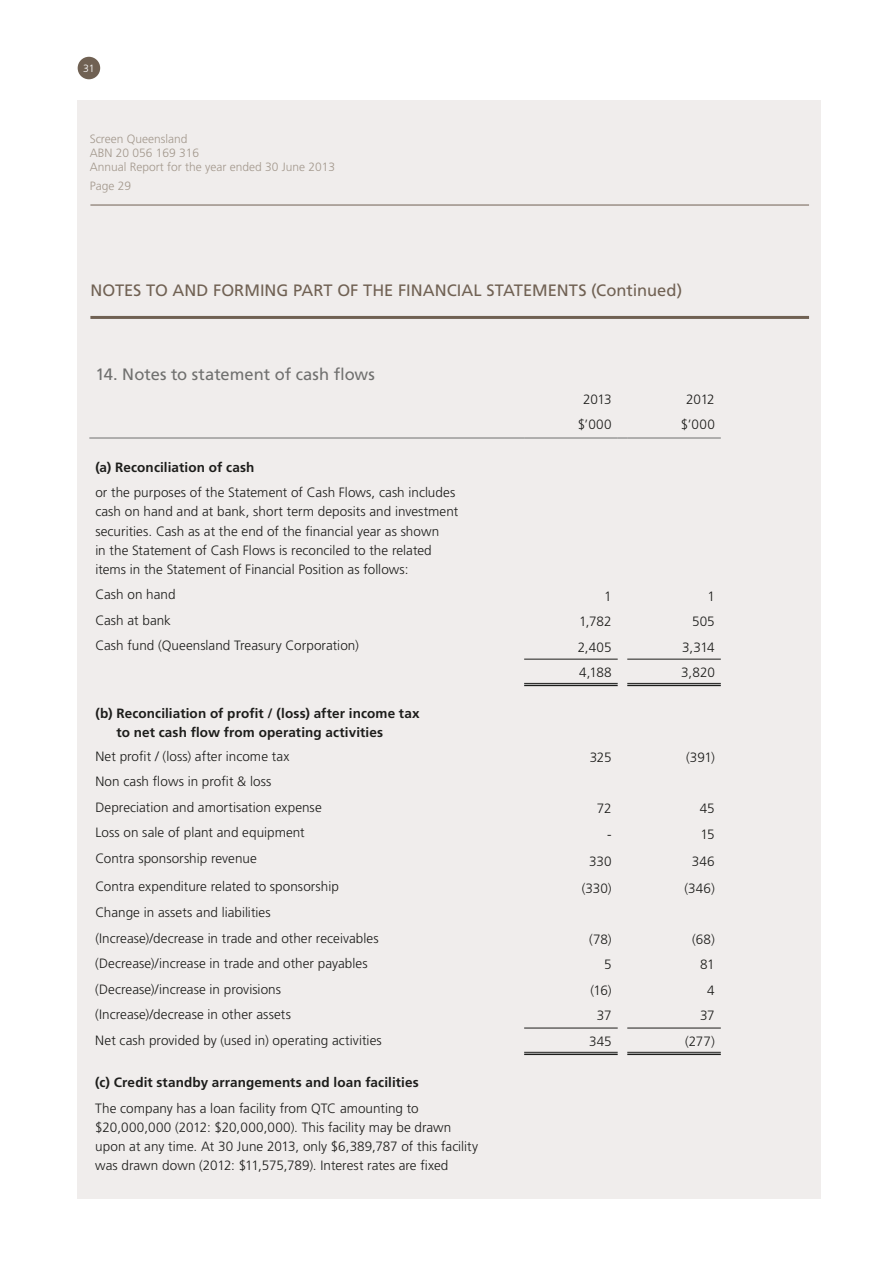
<style>
.page{position:relative;width:893px;height:1263px;background:#fff}
.page>*{position:absolute;margin:0;border:0;box-sizing:border-box;transform-origin:0 0}
.t1{font:16.5px "Frutiger";letter-spacing:.005em;color:#706153}
.t2{font:16.5px "Frutiger";letter-spacing:.005em;color:#70706f}
.t3{font:300 13.5px/19.2px "Frutiger";color:#1d1d1b}
.t4{font:700 13.5px/19.2px "Frutiger";letter-spacing:.01em;color:#1d1d1b}
.t5{font:300 12px/14.4px "Frutiger";color:#a3988d}
.t6{font:300 10.5px "Frutiger";color:#fff}
</style>
<div class="page">
<div style="left:78px;top:101px;width:743px;height:1098px;background:#f0edec"></div>
<hr style="left:90px;top:205px;width:719px;height:1px;background:#706153">
<hr style="left:90px;top:316px;width:719px;height:3px;background:#706153">
<div style="left:78px;top:57px;width:22px;height:22px;background:#706153;border-radius:50%"></div>
<hr style="left:524px;top:683px;width:94px;height:3px;background:#fff">
<hr style="left:627px;top:683px;width:94px;height:3px;background:#fff">
<hr style="left:89px;top:438px;width:435px;height:1px;background:#70706f">
<hr style="left:524px;top:438px;width:94px;height:1px;background:#70706f">
<hr style="left:627px;top:438px;width:94px;height:1px;background:#70706f">
<hr style="left:524px;top:683px;width:94px;height:1px;background:#1d1d1b">
<hr style="left:524px;top:685px;width:94px;height:1px;background:#1d1d1b">
<hr style="left:627px;top:683px;width:94px;height:1px;background:#1d1d1b">
<hr style="left:627px;top:685px;width:94px;height:1px;background:#1d1d1b">
<hr style="left:524px;top:659px;width:94px;height:1px;background:#1d1d1b">
<hr style="left:627px;top:659px;width:94px;height:1px;background:#1d1d1b">
<hr style="left:627px;top:1052px;width:94px;height:1px;background:#1d1d1b">
<hr style="left:627px;top:1053px;width:94px;height:2px;background:#1d1d1b">
<hr style="left:524px;top:1052px;width:94px;height:1px;background:#1d1d1b">
<hr style="left:524px;top:1053px;width:94px;height:2px;background:#1d1d1b">
<hr style="left:524px;top:1028px;width:94px;height:1px;background:#1d1d1b">
<hr style="left:627px;top:1028px;width:94px;height:1px;background:#1d1d1b">
<p class="t6" style="left:83px;top:63px;width:13px">31</p>
<p class="t5" style="left:90px;top:131px;width:247px">Screen Queensland<br>ABN 20 056 169 316<br>Annual Report for the year ended 30 June 2013</p>
<p class="t5" style="left:90px;top:179px;width:43px">Page 29</p>
<p class="t1" style="left:90px;top:281px;width:593px">NOTES TO AND FORMING PART OF THE FINANCIAL STATEMENTS (Continued)</p>
<p class="t2" style="left:95px;top:365px;width:281px">14. Notes to statement of cash flows</p>
<p class="t3" style="left:583px;top:389px;width:30px">2013</p>
<p class="t3" style="left:686px;top:389px;width:30px">2012</p>
<p class="t3" style="left:578px;top:415px;width:36px">$’000</p>
<p class="t3" style="left:681px;top:415px;width:36px">$’000</p>
<p class="t4" style="left:95px;top:457px;width:161px">(a) Reconciliation of cash</p>
<p class="t3" style="left:95px;top:483px;width:364px">or the purposes of the Statement of Cash Flows, cash includes cash on hand and at bank, short term deposits and investment securities. Cash as at the end of the financial year as shown<br>in the Statement of Cash Flows is reconciled to the related items in the Statement of Financial Position as follows:</p>
<p class="t3" style="left:95px;top:585px;width:82px">Cash on hand</p>
<p class="t3" style="left:604px;top:586px;width:9px">1</p>
<p class="t3" style="left:707px;top:586px;width:9px">1</p>
<p class="t3" style="left:95px;top:610px;width:77px">Cash at bank</p>
<p class="t3" style="left:579px;top:612px;width:34px">1,782</p>
<p class="t3" style="left:692px;top:612px;width:24px">505</p>
<p class="t3" style="left:95px;top:636px;width:265px">Cash fund (Queensland Treasury Corporation)</p>
<p class="t3" style="left:578px;top:637px;width:36px">2,405</p>
<p class="t3" style="left:682px;top:637px;width:34px">3,314</p>
<p class="t3" style="left:579px;top:663px;width:34px">4,188</p>
<p class="t3" style="left:681px;top:663px;width:35px">3,820</p>
<p class="t4" style="left:116px;top:704px;width:305px;text-indent:-21px">(b) Reconciliation of profit / (loss) after income tax to net cash flow from operating activities</p>
<p class="t3" style="left:95px;top:746px;width:196px">Net profit / (loss) after income tax</p>
<p class="t3" style="left:590px;top:748px;width:23px">325</p>
<p class="t3" style="left:686px;top:748px;width:30px">(391)</p>
<p class="t3" style="left:95px;top:769px;width:228px;line-height:25.5px">Non cash flows in profit &amp; loss<br>Depreciation and amortisation expense</p>
<p class="t3" style="left:597px;top:799px;width:16px">72</p>
<p class="t3" style="left:700px;top:799px;width:16px">45</p>
<p class="t3" style="left:95px;top:823px;width:211px">Loss on sale of plant and equipment</p>
<p class="t3" style="left:607px;top:824px;width:6px">-</p>
<p class="t3" style="left:701px;top:824px;width:16px">15</p>
<p class="t3" style="left:95px;top:848px;width:163px">Contra sponsorship revenue</p>
<p class="t3" style="left:589px;top:851px;width:24px">330</p>
<p class="t3" style="left:692px;top:851px;width:24px">346</p>
<p class="t3" style="left:95px;top:877px;width:245px">Contra expenditure related to sponsorship</p>
<p class="t3" style="left:582px;top:879px;width:31px">(330)</p>
<p class="t3" style="left:684px;top:879px;width:32px">(346)</p>
<p class="t3" style="left:95px;top:899px;width:285px;line-height:25.5px">Change in assets and liabilities (Increase)/decrease in trade and other receivables</p>
<p class="t3" style="left:589px;top:930px;width:24px">(78)</p>
<p class="t3" style="left:692px;top:930px;width:24px">(68)</p>
<p class="t3" style="left:95px;top:954px;width:274px">(Decrease)/increase in trade and other payables</p>
<p class="t3" style="left:604px;top:955px;width:9px">5</p>
<p class="t3" style="left:700px;top:955px;width:16px">81</p>
<p class="t3" style="left:95px;top:979px;width:187px">(Decrease)/increase in provisions</p>
<p class="t3" style="left:590px;top:981px;width:23px">(16)</p>
<p class="t3" style="left:707px;top:981px;width:9px">4</p>
<p class="t3" style="left:95px;top:1005px;width:197px">(Increase)/decrease in other assets</p>
<p class="t3" style="left:597px;top:1006px;width:16px">37</p>
<p class="t3" style="left:700px;top:1006px;width:16px">37</p>
<p class="t3" style="left:95px;top:1030px;width:288px">Net cash provided by (used in) operating activities</p>
<p class="t3" style="left:589px;top:1032px;width:24px">345</p>
<p class="t3" style="left:685px;top:1032px;width:31px">(277)</p>
<p class="t4" style="left:95px;top:1072px;width:325px">(c) Credit standby arrangements and loan facilities</p>
<p class="t3" style="left:95px;top:1098px;width:384px">The company has a loan facility from QTC amounting to $20,000,000 (2012: $20,000,000). This facility may be drawn upon at any time. At 30 June 2013, only $6,389,787 of this facility was drawn down (2012: $11,575,789). Interest rates are fixed</p>
</div>
